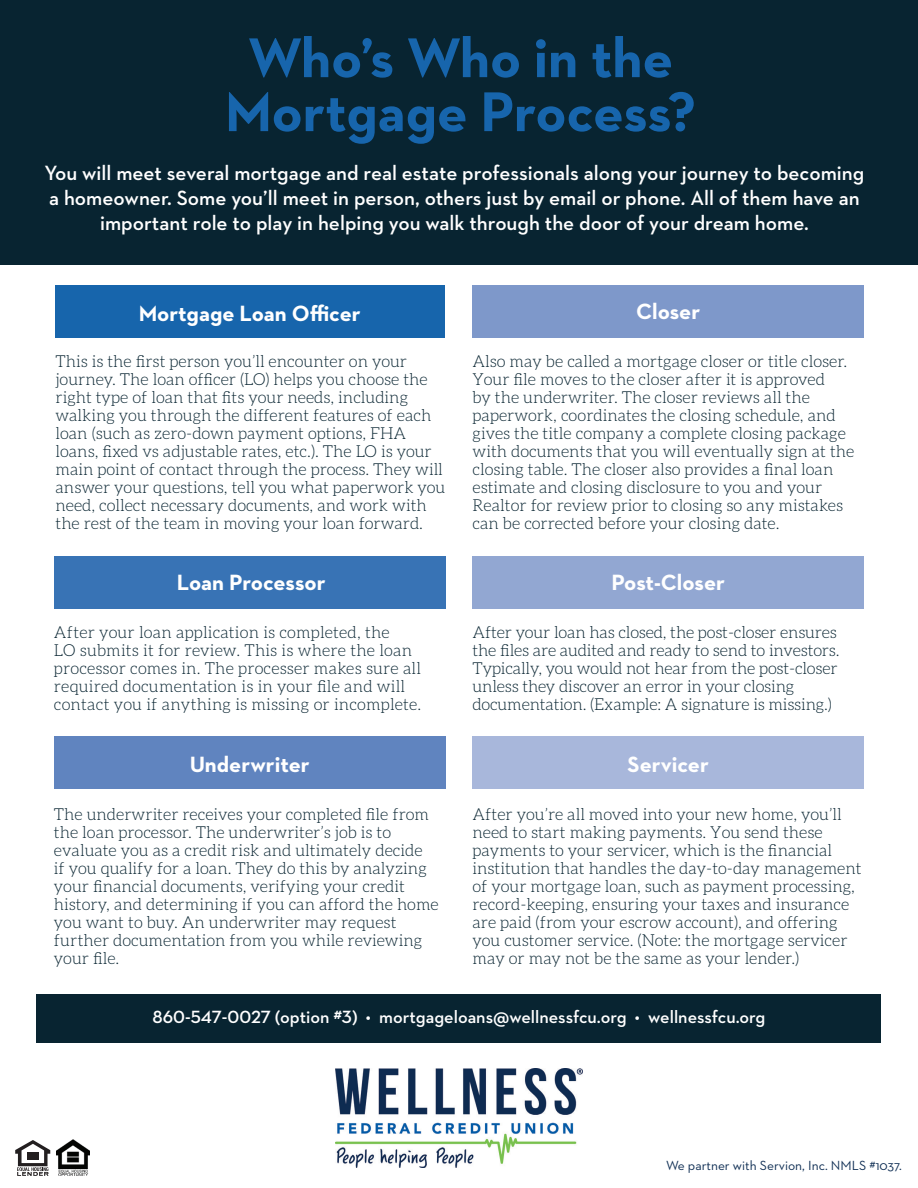
<style>
.page{position:relative;width:918px;height:1188px;background:#fff}
.page>*{position:absolute;margin:0;border:0;box-sizing:border-box;transform-origin:0 0}
.t1{font:700 57px/54px "Neutraface 2 Text";color:#1765ac;text-align:center}
.t2{font:700 22.5px "Neutraface 2 Text";color:#fff}
.t3{font:600 21px/25.5px "Neutraface 2 Text";color:#fff;text-align:center}
.t4{font:600 18px "Neutraface 2 Text";color:#fff}
.t5{font:300 16.5px/18px "Aleo";color:#082431}
.t6{font:13.5px "Neutraface 2 Text";color:#113055}
</style>
<div class="page">
<div style="left:0;top:0;width:918px;height:265px;background:#082431"></div>
<div style="left:56px;top:285px;width:390px;height:53px;background:#1765ac"></div>
<div style="left:54px;top:556px;width:392px;height:53px;background:#3873b5"></div>
<div style="left:54px;top:736px;width:392px;height:53px;background:#6084bf"></div>
<div style="left:472px;top:285px;width:392px;height:53px;background:#7e98ca"></div>
<div style="left:472px;top:556px;width:392px;height:53px;background:#92a7d2"></div>
<div style="left:472px;top:736px;width:392px;height:53px;background:#a8b7db"></div>
<div style="left:37px;top:994px;width:844px;height:48px;background:#082431"></div>
<img style="left:335px;top:1068px;width:248px;height:99px">
<img style="left:56px;top:1139px;width:34px;height:36px">
<svg style="left:15px;top:1140px;width:35px;height:36px"></svg>
<h1 class="t1" style="left:225px;top:30px;width:473px">Who’s Who in the<br>Mortgage Process?</h1>
<p class="t3" style="left:45px;top:159px;width:821px">You will meet several mortgage and real estate professionals along your journey to becoming a homeowner. Some you’ll meet in person, others just by email or phone. All of them have an important role to play in helping you walk through the door of your dream home.</p>
<h2 class="t2" style="left:139px;top:299px;width:224px">Mortgage Loan Officer</h2>
<p class="t5" style="left:56px;top:352px;width:392px">This is the first person you’ll encounter on your journey. The loan officer (LO) helps you choose the right type of loan that fits your needs, including walking you through the different features of each loan (such as zero-down payment options, FHA loans, fixed vs adjustable rates, etc.). The LO is your main point of contact through the process. They will answer your questions, tell you what paperwork you need, collect necessary documents, and work with the rest of the team in moving your loan forward.</p>
<h2 class="t2" style="left:177px;top:568px;width:150px">Loan Processor</h2>
<p class="t5" style="left:54px;top:623px;width:369px">After your loan application is completed, the<br>LO submits it for review. This is where the loan processor comes in. The processer makes sure all required documentation is in your file and will contact you if anything is missing or incomplete.</p>
<h2 class="t2" style="left:190px;top:750px;width:121px">Underwriter</h2>
<p class="t5" style="left:54px;top:805px;width:386px">The underwriter receives your completed file from the loan processor. The underwriter’s job is to evaluate you as a credit risk and ultimately decide<br>if you qualify for a loan. They do this by analyzing your financial documents, verifying your credit history, and determining if you can afford the home you want to buy. An underwriter may request further documentation from you while reviewing your file.</p>
<h2 class="t2" style="left:636px;top:297px;width:65px">Closer</h2>
<p class="t5" style="left:473px;top:352px;width:383px">Also may be called a mortgage closer or title closer.<br>Your file moves to the closer after it is approved<br>by the underwriter. The closer reviews all the paperwork, coordinates the closing schedule, and gives the title company a complete closing package with documents that you will eventually sign at the closing table. The closer also provides a final loan estimate and closing disclosure to you and your Realtor for review prior to closing so any mistakes can be corrected before your closing date.</p>
<h2 class="t2" style="left:612px;top:568px;width:115px">Post-Closer</h2>
<p class="t5" style="left:473px;top:623px;width:369px">After your loan has closed, the post-closer ensures the files are audited and ready to send to investors.<br>Typically, you would not hear from the post-closer unless they discover an error in your closing documentation. (Example: A signature is missing.)</p>
<h2 class="t2" style="left:628px;top:749px;width:83px">Servicer</h2>
<p class="t5" style="left:473px;top:805px;width:391px">After you’re all moved into your new home, you’ll need to start making payments. You send these payments to your servicer, which is the financial institution that handles the day-to-day management of your mortgage loan, such as payment processing, record-keeping, ensuring your taxes and insurance are paid (from your escrow account), and offering you customer service. (Note: the mortgage servicer may or may not be the same as your lender.)</p>
<p class="t4" style="left:152px;top:1006px;width:615px">860-547-0027 (option #3) • mortgageloans@wellnessfcu.org • wellnessfcu.org</p>
<p class="t6" style="left:666px;top:1157px;width:237px">We partner with Servion, Inc. NMLS #1037.</p>
</div>
